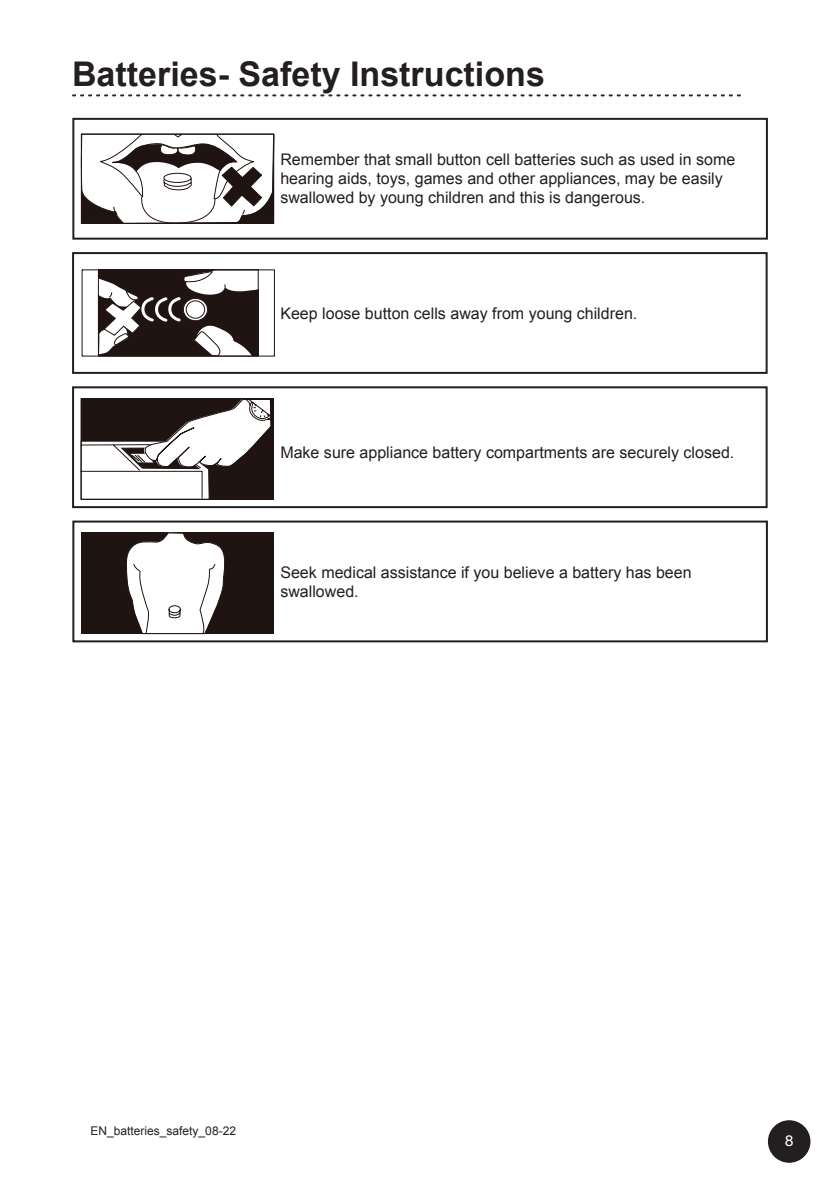
<style>
.page{position:relative;width:840px;height:1191px;background:#fff}
.page>*{position:absolute;margin:0;border:0;box-sizing:border-box;transform-origin:0 0}
.t1{font:700 34px "Arial";color:#231f20}
.t2{font:16px/19.2px "Arial";color:#231f20}
.t3{font:16px "Acumin Pro";color:#fff}
.t4{font:12px "Arial";color:#231f20}
</style>
<div class="page">
<svg style="left:72px;top:94px;width:668px;height:2px"></svg>
<div style="left:72px;top:118px;width:695px;height:122px;border:2px solid #231f20"></div>
<div style="left:72px;top:252px;width:695px;height:122px;border:2px solid #231f20"></div>
<div style="left:72px;top:386px;width:695px;height:122px;border:2px solid #231f20"></div>
<div style="left:72px;top:520px;width:695px;height:122px;border:2px solid #231f20"></div>
<svg style="left:81px;top:133px;width:194px;height:91px"></svg>
<hr style="left:81px;top:134px;width:1px;height:89px;background:#1f1412">
<hr style="left:81px;top:223px;width:192px;height:1px;background:#1f1412">
<hr style="left:273px;top:134px;width:1px;height:90px;background:#1f1412">
<hr style="left:81px;top:134px;width:193px;height:1px;background:#1f1412">
<svg style="left:95px;top:270px;width:163px;height:86px"></svg>
<div style="left:186px;top:301px;width:19px;height:17px;background:#fff;border-radius:50%"></div>
<div style="left:185px;top:300px;width:20px;height:19px;border:1px solid #1f1412;border-radius:50%"></div>
<hr style="left:98px;top:270px;width:1px;height:86px;background:#1f1412">
<hr style="left:258px;top:270px;width:1px;height:86px;background:#1f1412">
<hr style="left:82px;top:270px;width:1px;height:86px;background:#1f1412">
<hr style="left:82px;top:356px;width:192px;height:1px;background:#1f1412">
<hr style="left:274px;top:270px;width:1px;height:86px;background:#1f1412">
<hr style="left:82px;top:269px;width:192px;height:1px;background:#1f1412">
<svg style="left:80px;top:398px;width:192px;height:102px"></svg>
<hr style="left:81px;top:398px;width:1px;height:101px;background:#1f1412">
<hr style="left:81px;top:499px;width:192px;height:1px;background:#1f1412">
<hr style="left:273px;top:398px;width:1px;height:101px;background:#1f1412">
<hr style="left:81px;top:398px;width:192px;height:1px;background:#1f1412">
<div style="left:80px;top:532px;width:193px;height:102px;background:#1f1412"></div>
<svg style="left:126px;top:532px;width:99px;height:101px"></svg>
<div style="left:768px;top:1121px;width:41px;height:40px;background:#231f20;border-radius:50%"></div>
<div style="left:767px;top:1120px;width:43px;height:42px;border:2px solid #231f20;border-radius:50%"></div>
<h1 class="t1" style="left:72px;top:51px;width:474px">Batteries- Safety Instructions</h1>
<p class="t2" style="left:280px;top:150px;width:456px">Remember that small button cell batteries such as used in some hearing aids, toys, games and other appliances, may be easily swallowed by young children and this is dangerous.</p>
<p class="t2" style="left:280px;top:304px;width:358px">Keep loose button cells away from young children.</p>
<p class="t2" style="left:280px;top:443px;width:455px">Make sure appliance battery compartments are securely closed.</p>
<p class="t2" style="left:280px;top:563px;width:412px">Seek medical assistance if you believe a battery has been swallowed.</p>
<p class="t4" style="left:90px;top:1122px;width:147px">EN_batteries_safety_08-22</p>
<p class="t3" style="left:784px;top:1129px;width:10px">8</p>
</div>
